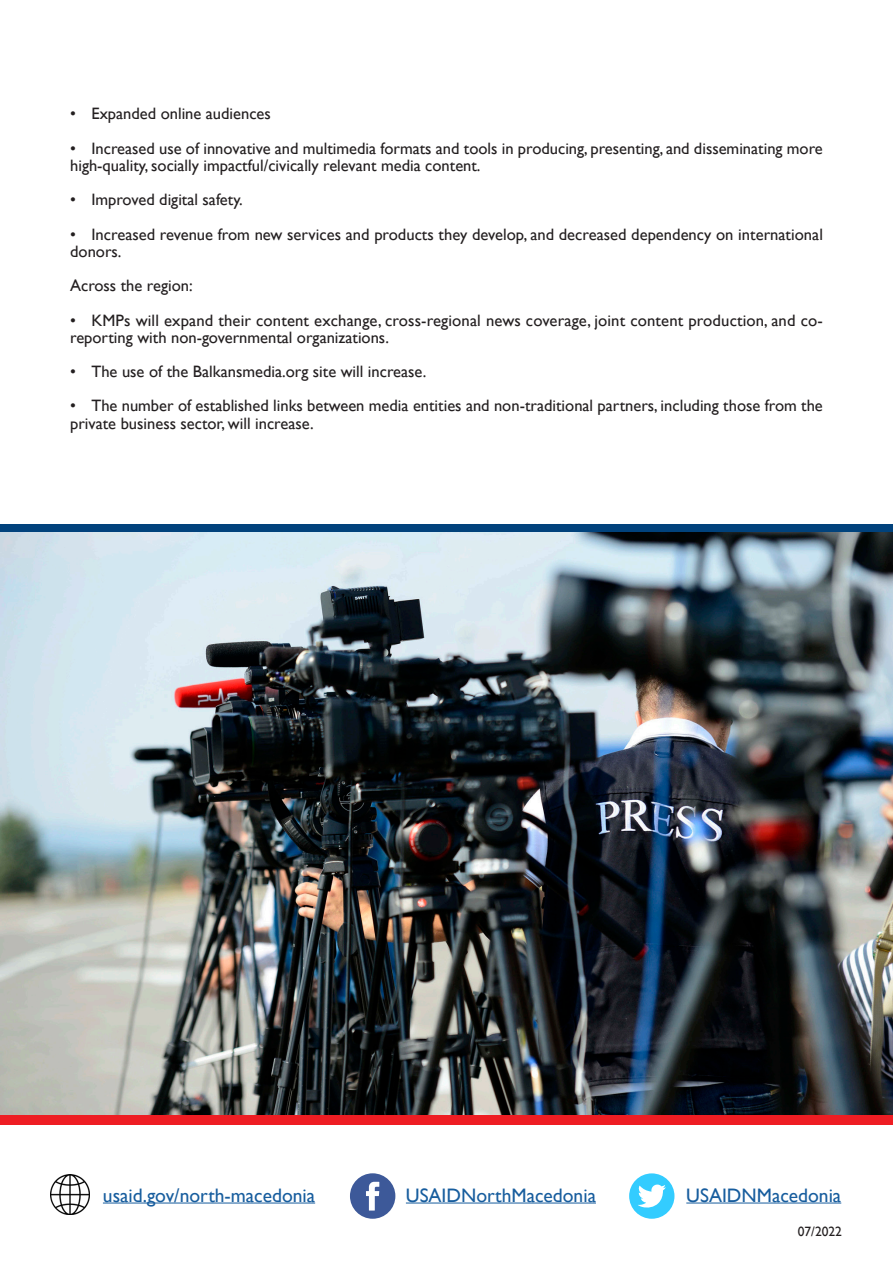
<style>
.page{position:relative;width:893px;height:1263px;background:#fff}
.page>*{position:absolute;margin:0;border:0;box-sizing:border-box;transform-origin:0 0}
.t1{font:19.5px "Gill Sans";color:#175d9e}
.t2{font:16.5px/17.2px "Gill Sans";color:#231f20}
.t3{font:13.5px "Gill Sans";color:#231f20}
</style>
<div class="page">
<img style="left:0;top:532px;width:893px;height:583px">
<hr style="left:406px;top:1202px;width:190px;height:1px;background:#175d9e">
<hr style="left:103px;top:1202px;width:212px;height:1px;background:#175d9e">
<hr style="left:686px;top:1202px;width:155px;height:1px;background:#175d9e">
<div style="left:350px;top:1173px;width:45px;height:46px;background:#3d5999;border-radius:50%"></div>
<svg style="left:366px;top:1182px;width:13px;height:28px"></svg>
<div style="left:629px;top:1173px;width:45px;height:46px;background:#3cf;border-radius:50%"></div>
<svg style="left:638px;top:1184px;width:28px;height:24px"></svg>
<div style="left:0;top:524px;width:893px;height:8px;background:#01427c"></div>
<div style="left:0;top:1115px;width:893px;height:10px;background:#ee1d23"></div>
<img style="left:50px;top:1174px;width:40px;height:40px">
<p class="t2" style="left:70px;top:106px;width:202px">• Expanded online audiences</p>
<p class="t2" style="left:70px;top:140px;width:754px">• Increased use of innovative and multimedia formats and tools in producing, presenting, and disseminating more high-quality, socially impactful/civically relevant media content.</p>
<p class="t2" style="left:70px;top:191px;width:174px">• Improved digital safety.</p>
<p class="t2" style="left:70px;top:226px;width:754px">• Increased revenue from new services and products they develop, and decreased dependency on international donors.</p>
<p class="t2" style="left:70px;top:277px;width:124px">Across the region:</p>
<p class="t2" style="left:70px;top:312px;width:754px">• KMPs will expand their content exchange, cross-regional news coverage, joint content production, and co&shy;reporting with non-governmental organizations.</p>
<p class="t2" style="left:70px;top:363px;width:358px">• The use of the Balkansmedia.org site will increase.</p>
<p class="t2" style="left:70px;top:397px;width:754px">• The number of established links between media entities and non-traditional partners, including those from the private business sector, will increase.</p>
<p class="t1" style="left:103px;top:1184px;width:214px">usaid.gov/north-macedonia</p>
<p class="t1" style="left:406px;top:1184px;width:192px">USAIDNorthMacedonia</p>
<p class="t1" style="left:686px;top:1184px;width:156px">USAIDNMacedonia</p>
<p class="t3" style="left:798px;top:1223px;width:46px">07/2022</p>
</div>
